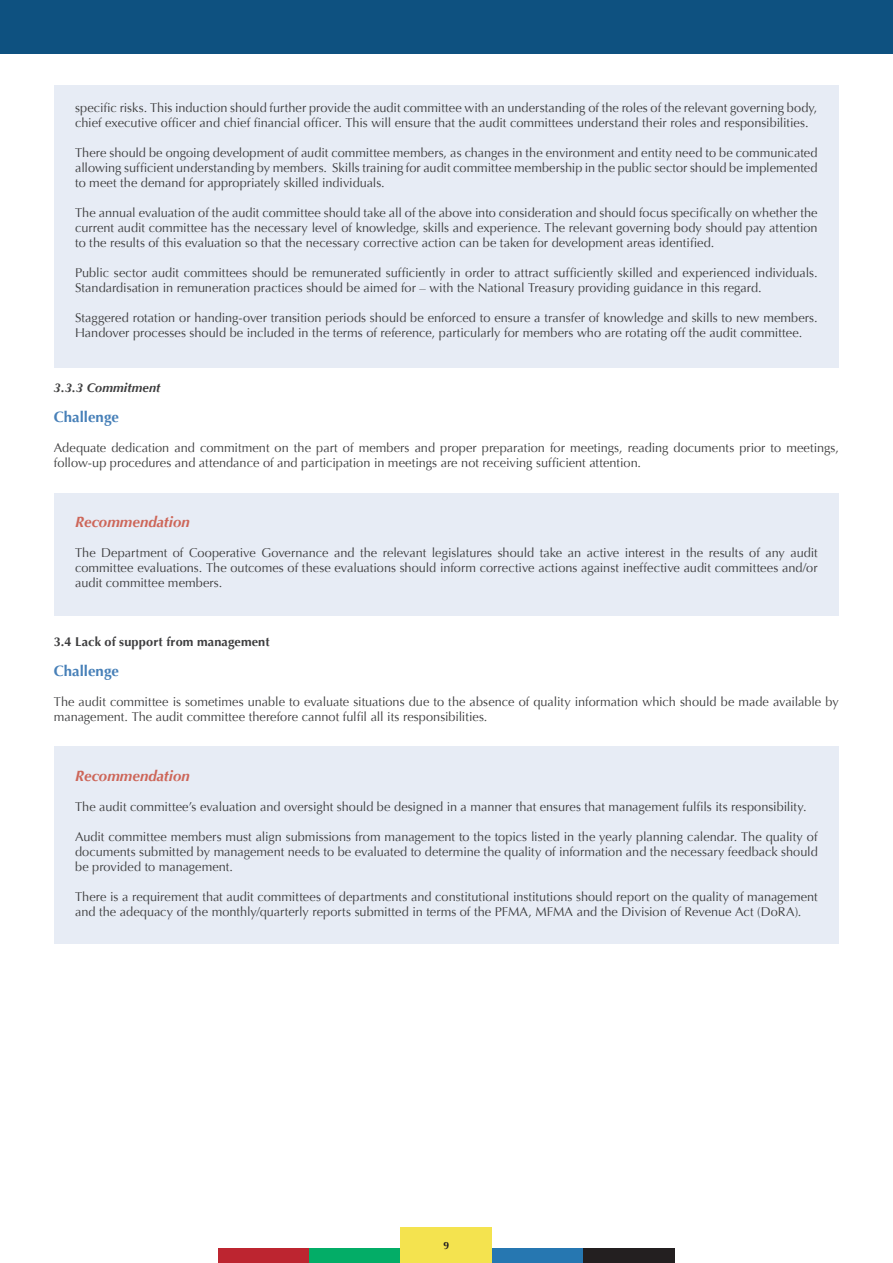
<style>
.page{position:relative;width:893px;height:1263px;background:#fff}
.page>*{position:absolute;margin:0;border:0;box-sizing:border-box;transform-origin:0 0}
.t1{font:italic 700 15px "Optima";color:#cd6659}
.t2{font:700 15px "Optima";color:#4780b8}
.t3{font:12.75px/15px "Optima";color:#3e3e3f}
.t4{font:700 12.75px "Optima";letter-spacing:.01em;color:#3e3e3f}
.t5{font:italic 700 12.75px "Optima";letter-spacing:.005em;color:#3e3e3f}
.t6{font:700 10.5px "Optima";color:#231f20}
</style>
<div class="page">
<div style="left:219px;top:1248px;width:91px;height:15px;background:#bd2530"></div>
<div style="left:310px;top:1248px;width:91px;height:15px;background:#03ad67"></div>
<div style="left:401px;top:1227px;width:91px;height:36px;background:#f4e34f"></div>
<div style="left:492px;top:1248px;width:91px;height:15px;background:#2677b1"></div>
<div style="left:583px;top:1248px;width:91px;height:15px;background:#231f20"></div>
<div style="left:54px;top:493px;width:785px;height:123px;background:#e7ecf5"></div>
<div style="left:54px;top:85px;width:785px;height:283px;background:#e7ecf5"></div>
<div style="left:54px;top:746px;width:785px;height:198px;background:#e7ecf5"></div>
<div style="left:0;top:0;width:893px;height:53px;background:#0e5180"></div>
<p class="t3" style="left:75px;top:100px;width:744px">specific risks. This induction should further provide the audit committee with an understanding of the roles of the relevant governing body, chief executive officer and chief financial officer. This will ensure that the audit committees understand their roles and responsibilities.</p>
<p class="t3" style="left:75px;top:145px;width:744px;text-align:justify">There should be ongoing development of audit committee members, as changes in the environment and entity need to be communicated allowing sufficient understanding by members. Skills training for audit committee membership in the public sector should be implemented to meet the demand for appropriately skilled individuals.</p>
<p class="t3" style="left:75px;top:205px;width:744px;text-align:justify">The annual evaluation of the audit committee should take all of the above into consideration and should focus specifically on whether the current audit committee has the necessary level of knowledge, skills and experience. The relevant governing body should pay attention to the results of this evaluation so that the necessary corrective action can be taken for development areas identified.</p>
<p class="t3" style="left:75px;top:265px;width:744px">Public sector audit committees should be remunerated sufficiently in order to attract sufficiently skilled and experienced individuals.<br>Standardisation in remuneration practices should be aimed for – with the National Treasury providing guidance in this regard.</p>
<p class="t3" style="left:75px;top:310px;width:744px">Staggered rotation or handing-over transition periods should be enforced to ensure a transfer of knowledge and skills to new members.<br>Handover processes should be included in the terms of reference, particularly for members who are rotating off the audit committee.</p>
<p class="t5" style="left:54px;top:380px;width:108px">3.3.3 Commitment</p>
<p class="t2" style="left:54px;top:408px;width:67px">Challenge</p>
<p class="t3" style="left:54px;top:441px;width:787px">Adequate dedication and commitment on the part of members and proper preparation for meetings, reading documents prior to meetings, follow-up procedures and attendance of and participation in meetings are not receiving sufficient attention.</p>
<p class="t1" style="left:75px;top:513px;width:116px">Recommendation</p>
<p class="t3" style="left:75px;top:546px;width:744px;text-align:justify">The Department of Cooperative Governance and the relevant legislatures should take an active interest in the results of any audit committee evaluations. The outcomes of these evaluations should inform corrective actions against ineffective audit committees and/or audit committee members.</p>
<p class="t4" style="left:54px;top:634px;width:217px">3.4 Lack of support from management</p>
<p class="t2" style="left:54px;top:662px;width:67px">Challenge</p>
<p class="t3" style="left:54px;top:694px;width:786px">The audit committee is sometimes unable to evaluate situations due to the absence of quality information which should be made available by management. The audit committee therefore cannot fulfil all its responsibilities.</p>
<p class="t1" style="left:75px;top:767px;width:116px">Recommendation</p>
<p class="t3" style="left:75px;top:799px;width:733px">The audit committee’s evaluation and oversight should be designed in a manner that ensures that management fulfils its responsibility.</p>
<p class="t3" style="left:75px;top:829px;width:744px;text-align:justify">Audit committee members must align submissions from management to the topics listed in the yearly planning calendar. The quality of documents submitted by management needs to be evaluated to determine the quality of information and the necessary feedback should be provided to management.</p>
<p class="t3" style="left:75px;top:889px;width:744px">There is a requirement that audit committees of departments and constitutional institutions should report on the quality of management and the adequacy of the monthly/quarterly reports submitted in terms of the PFMA, MFMA and the Division of Revenue Act (DoRA).</p>
<p class="t6" style="left:444px;top:1239px;width:7px">9</p>
</div>
